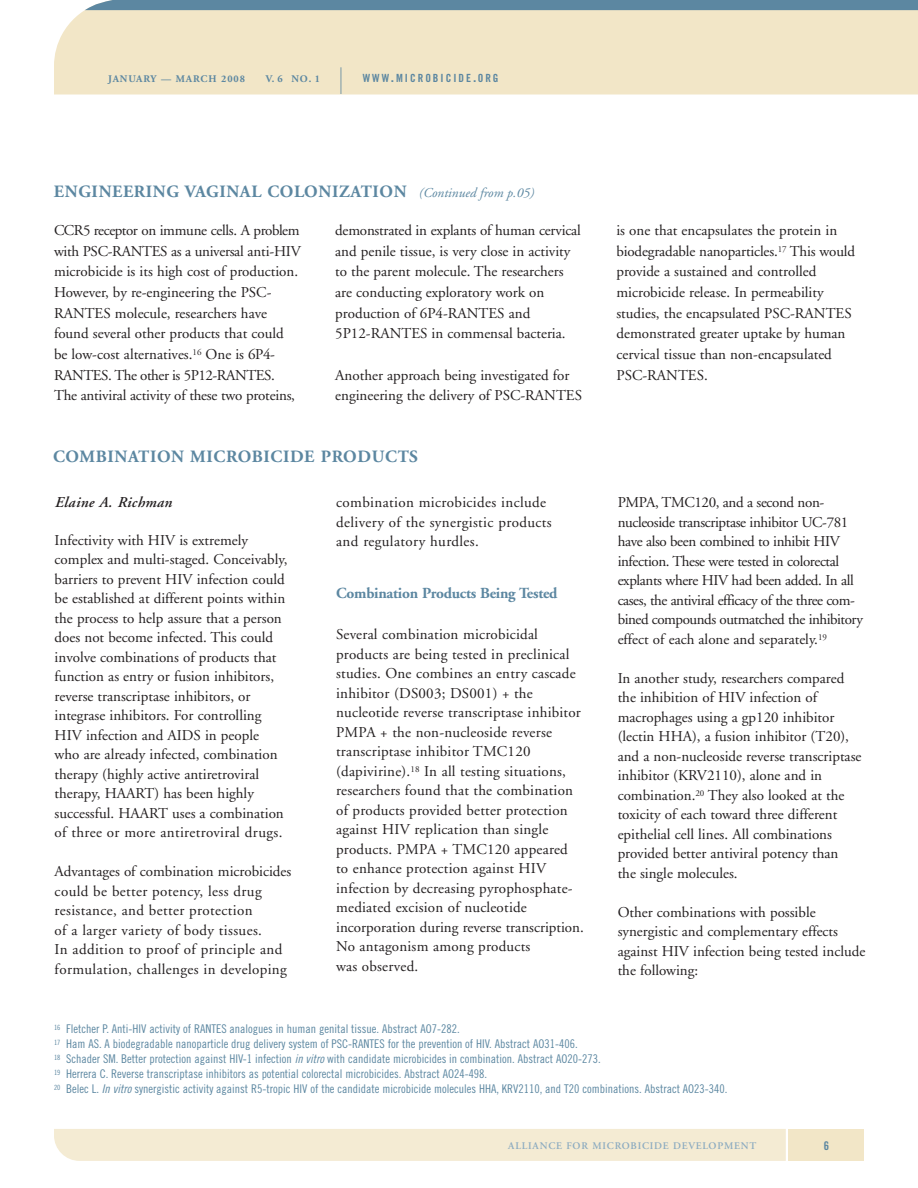
<style>
.page{position:relative;width:918px;height:1188px;background:#fff}
.page>*{position:absolute;margin:0;border:0;box-sizing:border-box;transform-origin:0 0}
.t1{font:600 39.45px "Adobe Garamond";color:#5c87a1;scale:.26 1}
.t2{font:700 17.25px "Adobe Garamond";letter-spacing:.035em;color:#5c87a1}
.t3{font:700 15.3px "Adobe Garamond";letter-spacing:-.015em;color:#5c87a1}
.t4{font:15px/19.5px "Adobe Garamond";color:#231f20}
.t5{font:15px/19.5px "Adobe Garamond";letter-spacing:-.025em;color:#231f20}
.t6{font:15px/19.5px "Adobe Garamond";letter-spacing:.025em;color:#231f20}
.t7{font:italic 600 15px "Adobe Garamond";letter-spacing:.025em;color:#231f20}
.t8{font:12px/15px "Trade Gothic Cond Eighteen";color:#5c87a1}
.t9{font:12px "Trade Gothic Bold Cond Twenty";color:#5c87a1}
.t10{font:11.25px "Trade Gothic Bold Cond Twenty";letter-spacing:.18em;color:#5c87a1}
.t11{font:600 10.2px "Adobe Garamond";letter-spacing:.075em;color:#8cabc0}
.t12{font:700 10.2px "Adobe Garamond";letter-spacing:.09em;color:#5c87a1}
.s1{font-size:15px}
.s2{font-weight:400;font-style:italic;font-size:13.5px}
.s3{font-family:"Trade Gothic Cond Eighteen Obl"}
</style>
<div class="page">
<div style="left:54px;top:1129px;width:732px;height:32px;background:#f4ebd3"></div>
<div style="left:789px;top:1129px;width:75px;height:32px;background:#f2e6c7"></div>
<div style="left:54px;top:10px;width:864px;height:84px;background:#f2e6c7"></div>
<div style="left:85px;top:0;width:833px;height:10px;background:#5c87a1"></div>
<p class="t12" style="left:108px;top:74px;width:138px">JANUARY — MARCH 2008</p>
<p class="t12" style="left:266px;top:74px;width:56px">V. 6 NO. 1</p>
<h1 class="t1" style="left:340px;top:66px;width:11px">|</h1>
<p class="t10" style="left:363px;top:73px;width:137px">WWW<span class="s1">.</span>MICROBICIDE<span class="s1">.</span>ORG</p>
<p class="t2" style="left:54px;top:184px;width:481px">ENGINEERING VAGINAL COLONIZATION <span class="s2">(Continued from p.05)</span></p>
<p class="t4" style="left:54px;top:221px;width:249px;line-height:20.7px">CCR5 receptor on immune cells. A problem with PSC-RANTES as a universal anti-HIV microbicide is its high cost of production.<br>However, by re-engineering the PSC-RANTES molecule, researchers have found several other products that could<br>be low-cost alternatives.<sup>16</sup> One is 6P4- RANTES. The other is 5P12-RANTES.<br>The antiviral activity of these two proteins,</p>
<p class="t4" style="left:335px;top:221px;width:247px;line-height:20.7px">demonstrated in explants of human cervical and penile tissue, is very close in activity to the parent molecule. The researchers are conducting exploratory work on production of 6P4-RANTES and 5P12-RANTES in commensal bacteria.</p>
<p class="t4" style="left:335px;top:366px;width:248px;line-height:20.7px">Another approach being investigated for engineering the delivery of PSC-RANTES</p>
<p class="t2" style="left:53px;top:450px;width:366px">COMBINATION MICROBICIDE PRODUCTS</p>
<p class="t7" style="left:55px;top:496px;width:119px">Elaine A. Richman</p>
<p class="t4" style="left:55px;top:531px;width:234px">Infectivity with HIV is extremely complex and multi-staged. Conceivably, barriers to prevent HIV infection could be established at different points within the process to help assure that a person does not become infected. This could involve combinations of products that function as entry or fusion inhibitors, reverse transcriptase inhibitors, or integrase inhibitors. For controlling HIV infection and AIDS in people who are already infected, combination therapy (highly active antiretroviral therapy, HAART) has been highly successful. HAART uses a combination of three or more antiretroviral drugs.</p>
<p class="t6" style="left:55px;top:863px;width:238px">Advantages of combination microbicides could be better potency, less drug resistance, and better protection<br>of a larger variety of body tissues.<br>In addition to proof of principle and formulation, challenges in developing</p>
<p class="t6" style="left:336px;top:494px;width:217px">combination microbicides include delivery of the synergistic products and regulatory hurdles.</p>
<p class="t3" style="left:336px;top:587px;width:223px">Combination Products Being Tested</p>
<p class="t4" style="left:336px;top:626px;width:249px">Several combination microbicidal products are being tested in preclinical studies. One combines an entry cascade inhibitor (DS003; DS001) + the nucleotide reverse transcriptase inhibitor PMPA + the non-nucleoside reverse transcriptase inhibitor TMC120 (dapivirine).<sup>18</sup> In all testing situations, researchers found that the combination of products provided better protection against HIV replication than single products. PMPA + TMC120 appeared<br>to enhance protection against HIV infection by decreasing pyrophosphate&shy;mediated excision of nucleotide incorporation during reverse transcription.<br>No antagonism among products<br>was observed.</p>
<p class="t4" style="left:616px;top:222px;width:240px;line-height:20.5px">is one that encapsulates the protein in biodegradable nanoparticles.<sup>17</sup> This would provide a sustained and controlled microbicide release. In permeability studies, the encapsulated PSC-RANTES demonstrated greater uptake by human cervical tissue than non-encapsulated PSC-RANTES.</p>
<p class="t5" style="left:618px;top:494px;width:247px">PMPA, TMC120, and a second non&shy;nucleoside transcriptase inhibitor UC-781 have also been combined to inhibit HIV infection. These were tested in colorectal explants where HIV had been added. In all cases, the antiviral efficacy of the three com&shy;bined compounds outmatched the inhibitory effect of each alone and separately.<sup>19</sup></p>
<p class="t4" style="left:618px;top:669px;width:245px">In another study, researchers compared the inhibition of HIV infection of macrophages using a gp120 inhibitor (lectin HHA), a fusion inhibitor (T20), and a non-nucleoside reverse transcriptase inhibitor (KRV2110), alone and in combination.<sup>20</sup> They also looked at the toxicity of each toward three different epithelial cell lines. All combinations provided better antiviral potency than<br>the single molecules.</p>
<p class="t4" style="left:618px;top:903px;width:249px">Other combinations with possible synergistic and complementary effects against HIV infection being tested include the following:</p>
<p class="t8" style="left:54px;top:1022px;width:675px"><sup>16</sup> Fletcher P. Anti-HIV activity of RANTES analogues in human genital tissue. Abstract AO7-282.<br><sup>17</sup> Ham AS. A biodegradable nanoparticle drug delivery system of PSC-RANTES for the prevention of HIV. Abstract AO31-406.<br><sup>18</sup> Schader SM. Better protection against HIV-1 infection <span class="s3">in vitro</span> with candidate microbicides in combination. Abstract AO20-273.<br><sup>19</sup> Herrera C. Reverse transcriptase inhibitors as potential colorectal microbicides. Abstract AO24-498.<br><sup>20</sup> Belec L. <span class="s3">In vitro</span> synergistic activity against R5-tropic HIV of the candidate microbicide molecules HHA, KRV2110, and T20 combinations. Abstract AO23-340.</p>
<p class="t11" style="left:508px;top:1142px;width:250px">ALLIANCE FOR MICROBICIDE DEVELOPMENT</p>
<p class="t9" style="left:824px;top:1141px;width:7px">6</p>
</div>
